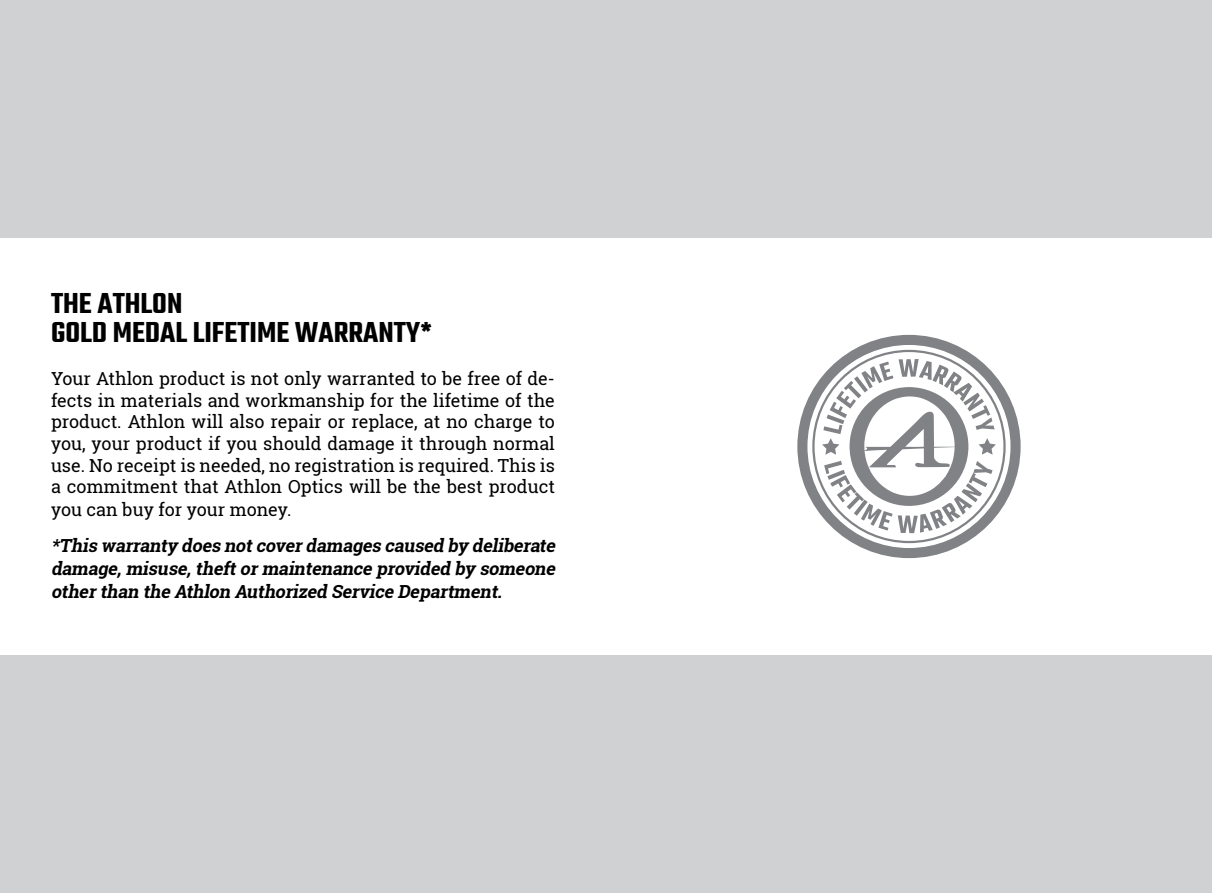
<style>
.page{position:relative;width:1212px;height:893px;background:#fff}
.page>*{position:absolute;margin:0;border:0;box-sizing:border-box;transform-origin:0 0}
.Text_Standard{font:600 31.5px "Teko";color:#000}
.Text_Standard-2{font:18px/21.8px "Roboto Slab";color:#000;text-align:justify}
.Text_Standard-3{font:italic 700 18px/22.9px "Roboto Slab";color:#000;text-align:justify}
</style>
<div class="page">
<svg style="left:797px;top:335px;width:223px;height:223px;fill:#808285"></svg>
<svg style="left:812px;top:350px;width:194px;height:193px"></svg>
<div style="left:0;top:0;width:1212px;height:238px;background:#cfd1d2"></div>
<div style="left:0;top:655px;width:1212px;height:238px;background:#cfd1d2"></div>
<p class="Text_Standard" style="left:51px;top:284px;width:133px">THE ATHLON</p>
<p class="Text_Standard" style="left:51px;top:313px;width:382px">GOLD MEDAL LIFETIME WARRANTY*</p>
<p class="Text_Standard-2" style="left:51px;top:367px;width:505px">Your Athlon product is not only warranted to be free of de&shy;fects in materials and workmanship for the lifetime of the product. Athlon will also repair or replace, at no charge to you, your product if you should damage it through normal use. No receipt is needed, no registration is required. This is a commitment that Athlon Optics will be the best product you can buy for your money.</p>
<p class="Text_Standard-3" style="left:51px;top:534px;width:510px">*This warranty does notcoverdamages caused by deliberate damage,misuse,theftormaintenance provided by someone otherthan the Athlon Authorized Service Department.</p>
</div>
